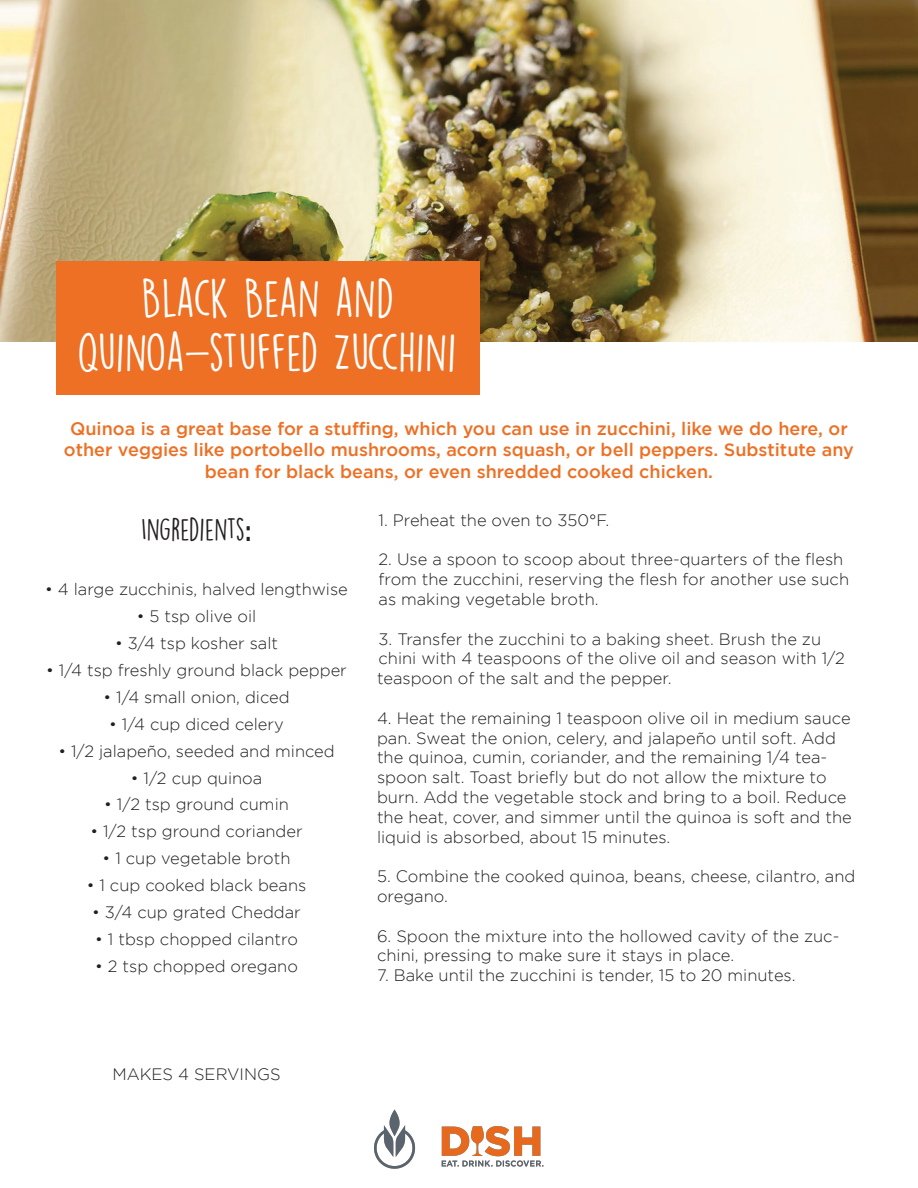
<style>
.page{position:relative;width:918px;height:1188px;background:#fff}
.page>*{position:absolute;margin:0;border:0;box-sizing:border-box;transform-origin:0 0}
.t1{font:48px/54px "DK Lemon Yellow Sun";color:#fff;text-align:center}
.t2{font:28.5px "DK Lemon Yellow Sun";color:#231f20}
.t3{font:500 18px/21.6px "Gotham";color:#ed7025;text-align:center}
.t4{font:300 16.5px/19.8px "Gotham";color:#231f20}
.s1{font-family:"Raleway";font-weight:700}
</style>
<div class="page">
<img style="left:0;top:0;width:918px;height:341px">
<div style="left:56px;top:261px;width:424px;height:134px;background:#ed7025"></div>
<img style="left:374px;top:1109px;width:170px;height:60px">
<h1 class="t1" style="left:77px;top:271px;width:381px">BLACK BEAN AND<br>QUINOA-STUFFED ZUCCHINI</h1>
<p class="t3" style="left:64px;top:417px;width:792px">Quinoa is a great base for a stuffing, which you can use in zucchini, like we do here, or other veggies like portobello mushrooms, acorn squash, or bell peppers. Substitute any bean for black beans, or even shredded cooked chicken.</p>
<h2 class="t2" style="left:141px;top:512px;width:112px">INGREDIENTS<span class="s1">:</span></h2>
<p class="t4" style="left:45px;top:579px;width:304px">• 4 large zucchinis, halved lengthwise</p>
<p class="t4" style="left:137px;top:606px;width:121px">• 5 tsp olive oil</p>
<p class="t4" style="left:115px;top:633px;width:165px">• 3/4 tsp kosher salt</p>
<p class="t4" style="left:46px;top:660px;width:302px">• 1/4 tsp freshly ground black pepper</p>
<p class="t4" style="left:103px;top:687px;width:188px">• 1/4 small onion, diced</p>
<p class="t4" style="left:109px;top:714px;width:176px">• 1/4 cup diced celery</p>
<p class="t4" style="left:58px;top:741px;width:278px">• 1/2 jalapeño, seeded and minced</p>
<p class="t4" style="left:131px;top:768px;width:133px">• 1/2 cup quinoa</p>
<p class="t4" style="left:104px;top:795px;width:186px">• 1/2 tsp ground cumin</p>
<p class="t4" style="left:90px;top:822px;width:214px">• 1/2 tsp ground coriander</p>
<p class="t4" style="left:103px;top:849px;width:189px">• 1 cup vegetable broth</p>
<p class="t4" style="left:87px;top:876px;width:221px">• 1 cup cooked black beans</p>
<p class="t4" style="left:92px;top:903px;width:210px">• 3/4 cup grated Cheddar</p>
<p class="t4" style="left:95px;top:930px;width:204px">• 1 tbsp chopped cilantro</p>
<p class="t4" style="left:95px;top:957px;width:204px">• 2 tsp chopped oregano</p>
<p class="t4" style="left:379px;top:510px;width:232px">1. Preheat the oven to 350°F.</p>
<p class="t4" style="left:379px;top:549px;width:472px">2. Use a spoon to scoop about three-quarters of the flesh from the zucchini, reserving the flesh for another use such as making vegetable broth.</p>
<p class="t4" style="left:377px;top:629px;width:469px">3. Transfer the zucchini to a baking sheet. Brush the zu chini with 4 teaspoons of the olive oil and season with 1/2 teaspoon of the salt and the pepper.</p>
<p class="t4" style="left:377px;top:708px;width:476px">4. Heat the remaining 1 teaspoon olive oil in medium sauce pan. Sweat the onion, celery, and jalapeño until soft. Add the quinoa, cumin, coriander, and the remaining 1/4 tea&shy;spoon salt. Toast briefly but do not allow the mixture to burn. Add the vegetable stock and bring to a boil. Reduce the heat, cover, and simmer until the quinoa is soft and the liquid is absorbed, about 15 minutes.</p>
<p class="t4" style="left:377px;top:866px;width:480px">5. Combine the cooked quinoa, beans, cheese, cilantro, and oregano.</p>
<p class="t4" style="left:377px;top:926px;width:464px">6. Spoon the mixture into the hollowed cavity of the zuc&shy;chini, pressing to make sure it stays in place.</p>
<p class="t4" style="left:377px;top:965px;width:420px">7. Bake until the zucchini is tender, 15 to 20 minutes.</p>
<p class="t4" style="left:112px;top:1065px;width:170px">MAKES 4 SERVINGS</p>
</div>
